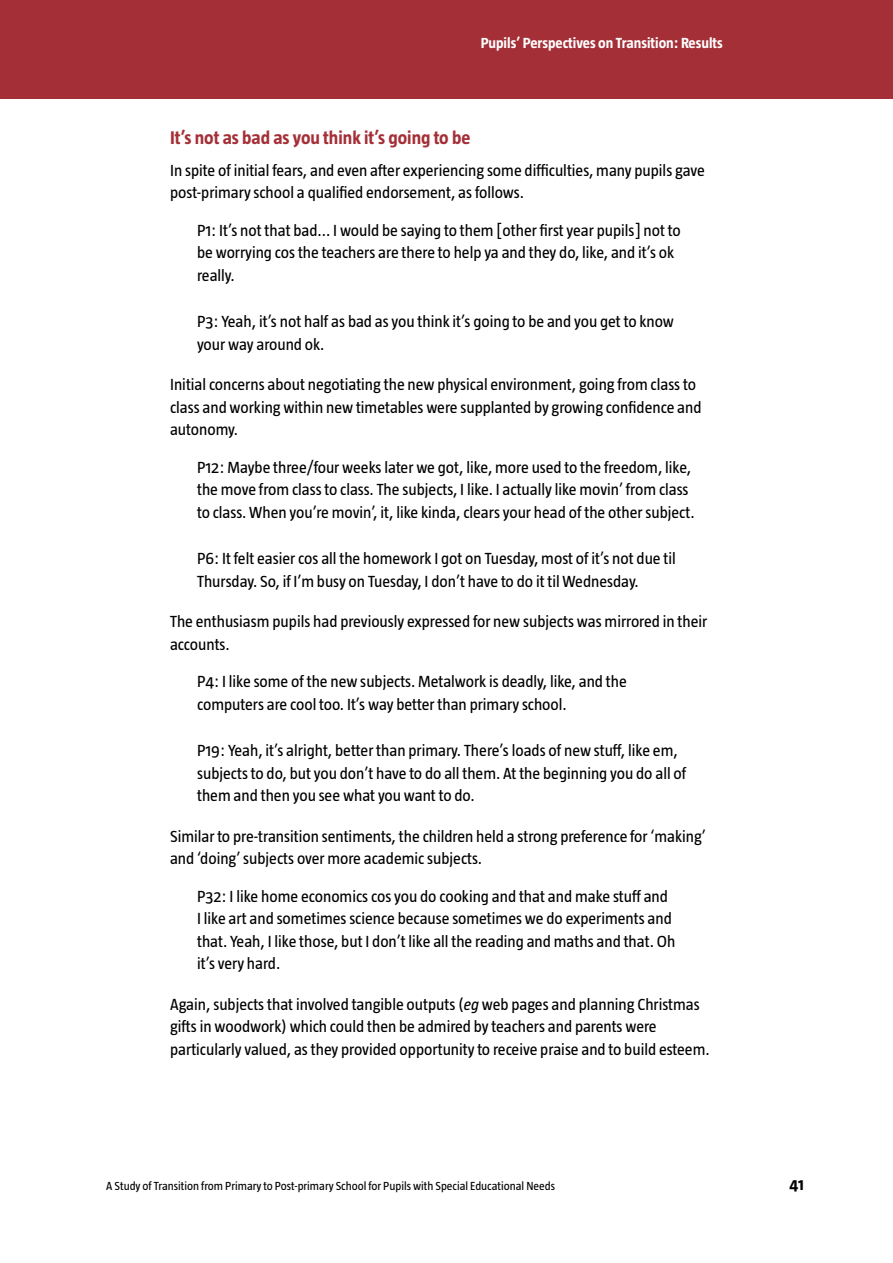
<style>
.page{position:relative;width:893px;height:1263px;background:#fff}
.page>*{position:absolute;margin:0;border:0;box-sizing:border-box;transform-origin:0 0}
.Heading_3_prelims{font:700 18.75px "Taz";color:#a42f37}
.Block_Text{font:16.5px/22.5px "Taz";color:#000}
.Body_Text{font:16.5px/22.5px "Taz";color:#000}
.t1{font:700 16.5px "Taz";color:#000}
.t2{font:700 15px "Taz";color:#fff}
.t3{font:12px "Taz";color:#000}
.s1{font-style:italic}
</style>
<div class="page">
<div style="left:0;top:0;width:893px;height:99px;background:#a42f37"></div>
<p class="t2" style="left:481px;top:35px;width:244px">Pupils’ Perspectives on Transition: Results</p>
<h3 class="Heading_3_prelims" style="left:170px;top:127px;width:302px">It’s not as bad as you think it’s going to be</h3>
<p class="Body_Text" style="left:170px;top:158px;width:536px">In spite of initial fears, and even after experiencing some difficulties, many pupils gave post-primary school a qualified endorsement, as follows.</p>
<p class="Block_Text" style="left:197px;top:218px;width:485px">P1: It’s not that bad... I would be saying to them [other first year pupils] not to be worrying cos the teachers are there to help ya and they do, like, and it’s ok really.</p>
<p class="Block_Text" style="left:197px;top:310px;width:478px">P3: Yeah, it’s not half as bad as you think it’s going to be and you get to know your way around ok.</p>
<p class="Body_Text" style="left:170px;top:373px;width:533px">Initial concerns about negotiating the new physical environment, going from class to class and working within new timetables were supplanted by growing confidence and autonomy.</p>
<p class="Block_Text" style="left:197px;top:455px;width:499px">P12: Maybe three/four weeks later we got, like, more used to the freedom, like, the move from class to class. The subjects, I like. I actually like movin’ from class to class. When you’re movin’, it, like kinda, clears your head of the other subject.</p>
<p class="Block_Text" style="left:197px;top:547px;width:480px">P6: It felt easier cos all the homework I got on Tuesday, most of it’s not due til<br>Thursday. So, if I’m busy on Tuesday, I don’t have to do it til Wednesday.</p>
<p class="Body_Text" style="left:170px;top:610px;width:539px">The enthusiasm pupils had previously expressed for new subjects was mirrored in their accounts.</p>
<p class="Block_Text" style="left:197px;top:670px;width:431px">P4: I like some of the new subjects. Metalwork is deadly, like, and the computers are cool too. It’s way better than primary school.</p>
<p class="Block_Text" style="left:197px;top:739px;width:491px">P19: Yeah, it’s alright, better than primary. There’s loads of new stuff, like em, subjects to do, but you don’t have to do all them. At the beginning you do all of them and then you see what you want to do.</p>
<p class="Body_Text" style="left:170px;top:824px;width:537px">Similar to pre-transition sentiments, the children held a strong preference for ‘making’ and ‘doing’ subjects over more academic subjects.</p>
<p class="Block_Text" style="left:197px;top:884px;width:480px">P32: I like home economics cos you do cooking and that and make stuff and I like art and sometimes science because sometimes we do experiments and that. Yeah, I like those, but I don’t like all the reading and maths and that. Oh it’s very hard.</p>
<p class="Body_Text" style="left:170px;top:992px;width:541px">Again, subjects that involved tangible outputs (<span class="s1">eg</span> web pages and planning Christmas gifts in woodwork) which could then be admired by teachers and parents were particularly valued, as they provided opportunity to receive praise and to build esteem.</p>
<p class="t3" style="left:106px;top:1179px;width:450px">A Study of Transition from Primary to Post-primary School for Pupils with Special Educational Needs</p>
<p class="t1" style="left:789px;top:1175px;width:16px">41</p>
</div>
